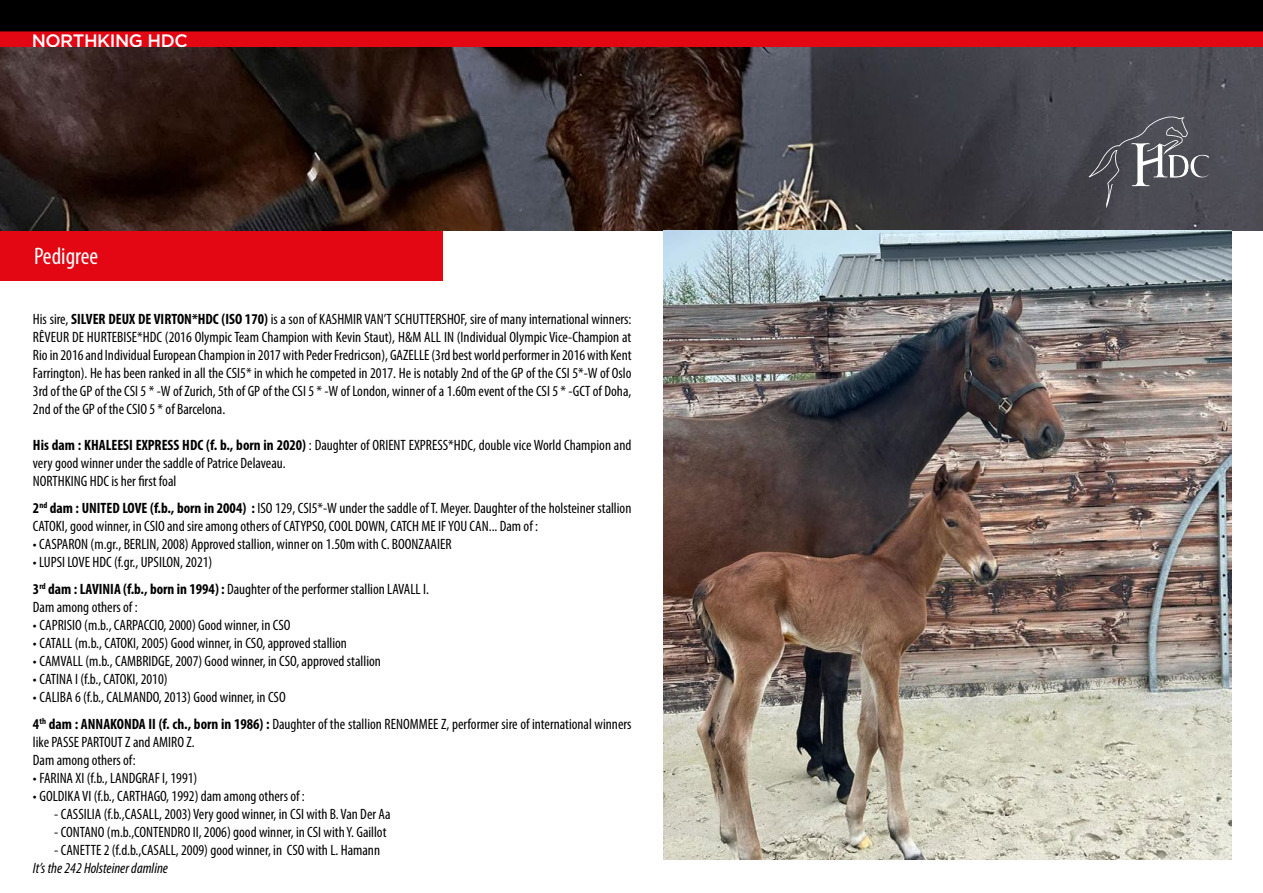
<style>
.page{position:relative;width:1263px;height:893px;background:#fff}
.page>*{position:absolute;margin:0;border:0;box-sizing:border-box;transform-origin:0 0}
.t1{font:condensed 24px "Myriad Pro";color:#fff}
.t2{font:500 18px "Gotham";letter-spacing:-.025em;color:#fff}
.t3{font:condensed 15px/18px "Myriad Pro";color:#000}
.t4{font:italic condensed 15px "Myriad Pro";color:#000}
.s1{font-weight:700}
</style>
<div class="page">
<div style="left:0;top:0;width:1263px;height:37px;background:#000"></div>
<div style="left:0;top:31px;width:1263px;height:17px;background:#e30613"></div>
<div style="left:0;top:230px;width:443px;height:50px;background:#e30613"></div>
<img style="left:0;top:48px;width:1263px;height:182px">
<svg style="left:1089px;top:113px;width:120px;height:95px;background:#5a5a61"></svg>
<img style="left:663px;top:230px;width:568px;height:630px">
<p class="t2" style="left:32px;top:29px;width:157px">NORTHKING HDC</p>
<h1 class="t1" style="left:34px;top:242px;width:66px">Pedigree</h1>
<p class="t3" style="left:33px;top:310px;width:600px;text-align:justify">His sire, <span class="s1">SILVER DEUX DE VIRTON*HDC (ISO 170)</span> is a son of KASHMIR VAN’T SCHUTTERSHOF, sire of many international winners:<br>RÊVEUR DE HURTEBISE*HDC (2016 Olympic Team Champion with Kevin Staut), H&amp;M ALL IN (Individual Olympic Vice-Champion at Rio in 2016 and Individual European Champion in 2017 with Peder Fredricson), GAZELLE (3rd best world performer in 2016 with Kent Farrington). He has been ranked in all the CSI5* in which he competed in 2017. He is notably 2nd of the GP of the CSI 5*-W of Oslo 3rd of the GP of the CSI 5 * -W of Zurich, 5th of GP of the CSI 5 * -W of London, winner of a 1.60m event of the CSI 5 * -GCT of Doha, 2nd of the GP of the CSIO 5 * of Barcelona.</p>
<p class="t3" style="left:33px;top:436px;width:600px"><span class="s1">His dam : KHALEESI EXPRESS HDC (f. b., born in 2020)</span> : Daughter of ORIENT EXPRESS*HDC, double vice World Champion and very good winner under the saddle of Patrice Delaveau.<br>NORTHKING HDC is her first foal</p>
<p class="t3" style="left:33px;top:499px;width:600px"><span class="s1">2</span><sup>nd</sup> <span class="s1">dam : UNITED LOVE (f.b., born in 2004) :</span> ISO 129, CSI5*-W under the saddle of T. Meyer. Daughter of the holsteiner stallion<br>CATOKI, good winner, in CSIO and sire among others of CATYPSO, COOL DOWN, CATCH ME IF YOU CAN... Dam of :</p>
<p class="t3" style="left:33px;top:535px;width:420px">• CASPARON (m.gr., BERLIN, 2008) Approved stallion, winner on 1.50m with C. BOONZAAIER</p>
<p class="t3" style="left:33px;top:548px;width:397px;line-height:27px">• LUPSI LOVE HDC (f.gr., UPSILON, 2021)<br><span class="s1">3</span><sup>rd</sup> <span class="s1">dam : LAVINIA (f.b., born in 1994) :</span> Daughter of the performer stallion LAVALL I.</p>
<p class="t3" style="left:33px;top:598px;width:106px">Dam among others of :</p>
<p class="t3" style="left:33px;top:616px;width:259px">• CAPRISIO (m.b., CARPACCIO, 2000) Good winner, in CSO</p>
<p class="t3" style="left:33px;top:634px;width:316px">• CATALL (m.b., CATOKI, 2005) Good winner, in CSO, approved stallion</p>
<p class="t3" style="left:33px;top:652px;width:349px">• CAMVALL (m.b., CAMBRIDGE, 2007) Good winner, in CSO, approved stallion</p>
<p class="t3" style="left:33px;top:670px;width:136px">• CATINA I (f.b., CATOKI, 2010)</p>
<p class="t3" style="left:33px;top:683px;width:600px;line-height:27px">• CALIBA 6 (f.b., CALMANDO, 2013) Good winner, in CSO<br><span class="s1">4</span><sup>th</sup> <span class="s1">dam : ANNAKONDA II (f. ch., born in 1986) :</span> Daughter of the stallion RENOMMEE Z, performer sire of international winners</p>
<p class="t3" style="left:33px;top:733px;width:163px">like PASSE PARTOUT Z and AMIRO Z.<br>Dam among others of:</p>
<p class="t3" style="left:33px;top:769px;width:166px">• FARINA XI (f.b., LANDGRAF I, 1991)</p>
<p class="t3" style="left:33px;top:787px;width:273px">• GOLDIKA VI (f.b., CARTHAGO, 1992) dam among others of :</p>
<p class="t3" style="left:54px;top:805px;width:338px">- CASSILIA (f.b.,CASALL, 2003) Very good winner, in CSI with B. Van Der Aa</p>
<p class="t3" style="left:54px;top:823px;width:334px">- CONTANO (m.b.,CONTENDRO II, 2006) good winner, in CSI with Y. Gaillot</p>
<p class="t3" style="left:54px;top:841px;width:327px">- CANETTE 2 (f.d.b.,CASALL, 2009) good winner, in CSO with L. Hamann</p>
<p class="t4" style="left:33px;top:859px;width:137px">It’s the 242 Holsteiner damline</p>
</div>
